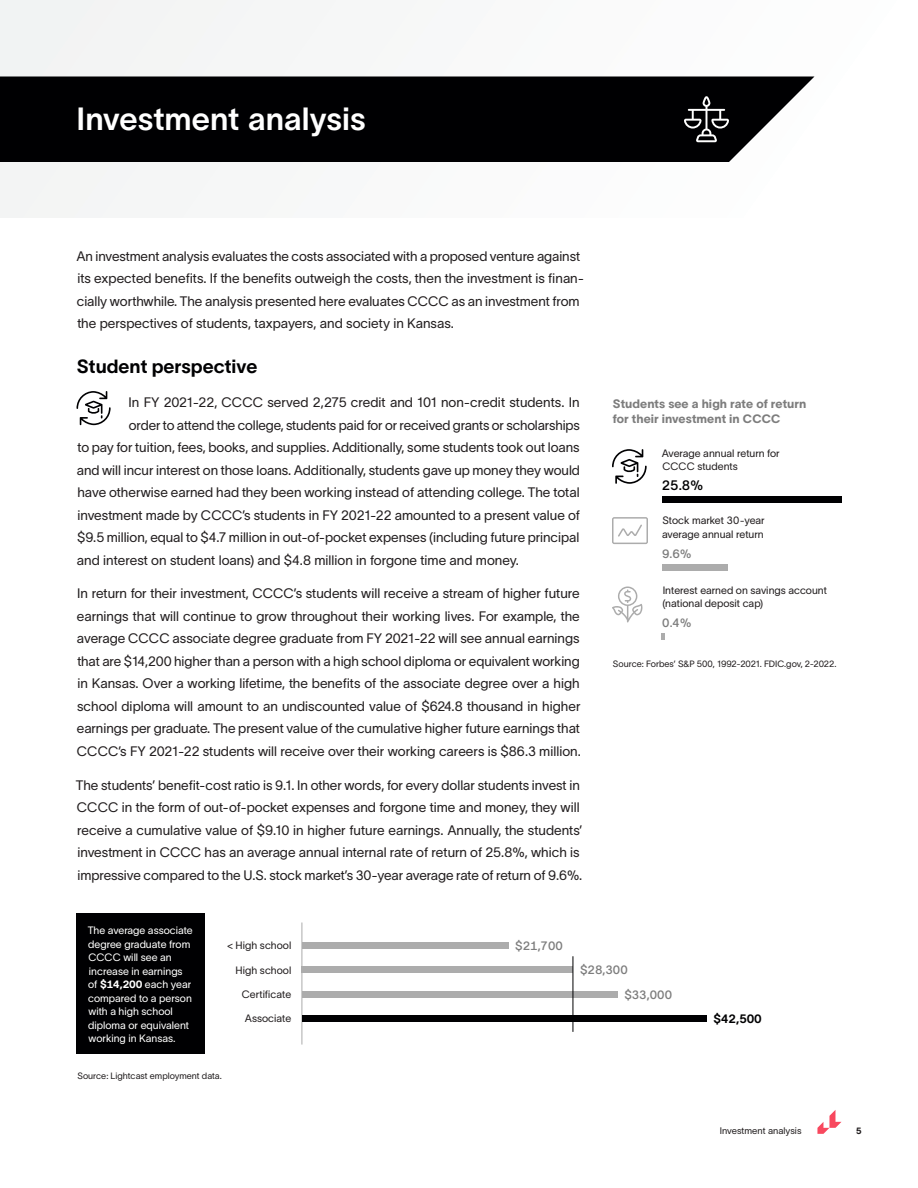
<style>
.page{position:relative;width:918px;height:1188px;background:#fff}
.page>*{position:absolute;margin:0;border:0;box-sizing:border-box;transform-origin:0 0}
.t1{font:540px "Chartwell Bars Vertical";color:#acacac;scale:.15 1}
.t2{font:460.8px "Chartwell Bars Vertical";color:#acacac;scale:.2 1}
.Heading_2_White{font:31.5px "TWK Lausanne 600";color:#fff}
.Heading_3_Secondary{font:18.75px "TWK Lausanne 700";color:#000002}
.t3{font:13.5px/22.5px "TWK Lausanne 300";letter-spacing:-.005em;color:#231f20}
.t4{font:13.5px "TWK Lausanne 500";color:#000002}
.Figure_Title{font:12px/15px "TWK Lausanne 800";letter-spacing:.005em;color:#7d7d7d}
.t5{font:12px "TWK Lausanne 500";color:#7d7d7d}
.t6{font:12px "TWK Lausanne 700";color:#000002}
.Figure_text{font:10.5px/13.5px "TWK Lausanne 300";color:#231f20}
.Figure_text-2{font:10.5px/13.5px "TWK Lausanne 300";color:#fff}
.t7{font:9.3px "TWK Lausanne 300";letter-spacing:.005em;color:#231f20}
.Figure_footnote{font:9px "TWK Lausanne 300";color:#231f20}
.t8{font:9px "TWK Lausanne 800";color:#231f20}
.s1{color:#000002}
.s2{font-family:"TWK Lausanne 800"}
</style>
<div class="page">
<svg style="left:817px;top:1110px;width:24px;height:24px"></svg>
<div style="left:0;top:0;width:918px;height:218px;background:#f9fafa"></div>
<div style="left:0;top:77px;width:814px;height:85px;background:#000002"></div>
<svg style="left:77px;top:391px;width:34px;height:34px"></svg>
<svg style="left:684px;top:96px;width:45px;height:46px;background:#373739"></svg>
<svg style="left:612px;top:586px;width:31px;height:36px"></svg>
<svg style="left:612px;top:449px;width:35px;height:35px"></svg>
<svg style="left:612px;top:517px;width:36px;height:27px"></svg>
<div style="left:76px;top:914px;width:129px;height:140px;background:#000002"></div>
<hr style="left:302px;top:922px;width:1px;height:123px;background:#acacac">
<hr style="left:573px;top:956px;width:1px;height:76px;background:#000002">
<p class="Heading_2_White" style="left:76px;top:97px;width:291px">Investment analysis</p>
<p class="t3" style="left:76px;top:244px;width:509px">An investment analysis evaluates the costs associated with a proposed venture against its expected benefits. If the benefits outweigh the costs, then the investment is finan&shy;cially worthwhile. The analysis presented here evaluates CCCC as an investment from the perspectives of students, taxpayers, and society in Kansas.</p>
<p class="Heading_3_Secondary" style="left:77px;top:354px;width:182px">Student perspective</p>
<p class="t3" style="left:129px;top:390px;width:453px">In FY 2021-22, CCCC served 2,275 credit and 101 non-credit students. In</p>
<p class="t3" style="left:129px;top:413px;width:452px">order to attend the college, students paid for or received grants or scholarships</p>
<p class="t3" style="left:77px;top:435px;width:504px">to pay for tuition, fees, books, and supplies. Additionally, some students took out loans</p>
<p class="t3" style="left:77px;top:458px;width:505px">and will incur interest on those loans. Additionally, students gave up money they would</p>
<p class="t3" style="left:77px;top:480px;width:504px">have otherwise earned had they been working instead of attending college. The total</p>
<p class="t3" style="left:77px;top:503px;width:504px">investment made by CCCC’s students in FY 2021-22 amounted to a present value of</p>
<p class="t3" style="left:77px;top:525px;width:504px">$9.5 million, equal to $4.7 million in out-of-pocket expenses (including future principal</p>
<p class="t3" style="left:77px;top:548px;width:444px">and interest on student loans) and $4.8 million in forgone time and money.</p>
<p class="t3" style="left:77px;top:581px;width:506px;text-align:justify">In return for their investment, CCCC’s students will receive a stream of higher future earnings that will continue to grow throughout their working lives. For example, the average CCCC associate degree graduate from FY 2021-22 will see annual earnings that are $14,200 higher than a person with a high school diploma or equivalent working in Kansas. Over a working lifetime, the benefits of the associate degree over a high school diploma will amount to an undiscounted value of $624.8 thousand in higher earnings per graduate. The present value of the cumulative higher future earnings that CCCC’s FY 2021-22 students will receive over their working careers is $86.3 million.</p>
<p class="t3" style="left:76px;top:773px;width:508px">The students’ benefit-cost ratio is 9.1. In other words, for every dollar students invest in CCCC in the form of out-of-pocket expenses and forgone time and money, they will receive a cumulative value of $9.10 in higher future earnings. Annually, the students’ investment in CCCC has an average annual internal rate of return of 25.8%, which is impressive compared to the U.S. stock market’s 30-year average rate of return of 9.6%.</p>
<p class="Figure_Title" style="left:613px;top:395px;width:195px">Students see a high rate of return for their investment in CCCC</p>
<p class="Figure_text" style="left:662px;top:445px;width:119px">Average annual return for<br>CCCC students</p>
<p class="t4" style="left:662px;top:476px;width:43px">25.8%</p>
<p class="t2" style="left:1103px;top:491px;width:768px;rotate:90deg"><span class="s1">52</span>+19+1</p>
<p class="Figure_text" style="left:662px;top:513px;width:104px">Stock market 30-year average annual return</p>
<p class="t5" style="left:662px;top:545px;width:31px">9.6%</p>
<p class="Figure_text" style="left:663px;top:583px;width:166px">Interest earned on savings account (national deposit cap)</p>
<p class="t5" style="left:662px;top:614px;width:31px">0.4%</p>
<p class="Figure_footnote" style="left:613px;top:658px;width:225px">Source: Forbes’ S&amp;P 500, 1992-2021. FDIC.gov, 2-2022.</p>
<p class="Figure_text-2" style="left:88px;top:923px;width:107px">The average associate degree graduate from<br>CCCC will see an increase in earnings of <span class="s2">$14,200</span> each year compared to a person with a high school diploma or equivalent working in Kansas.</p>
<p class="Figure_text" style="left:227px;top:938px;width:66px">&lt; High school</p>
<p class="Figure_text" style="left:236px;top:962px;width:57px">High school</p>
<p class="Figure_text" style="left:242px;top:987px;width:51px">Certificate</p>
<p class="Figure_text" style="left:245px;top:1011px;width:48px">Associate</p>
<p class="t5" style="left:515px;top:937px;width:49px">$21,700</p>
<p class="t1" style="left:819px;top:938px;width:587px;rotate:90deg">51+67+78+<span class="s1">100</span></p>
<p class="t5" style="left:580px;top:961px;width:49px">$28,300</p>
<p class="t5" style="left:624px;top:986px;width:49px">$33,000</p>
<p class="t6" style="left:714px;top:1010px;width:50px">$42,500</p>
<p class="Figure_footnote" style="left:77px;top:1069px;width:146px">Source: Lightcast employment data.</p>
<p class="t7" style="left:720px;top:1124px;width:83px">Investment analysis</p>
<p class="t8" style="left:856px;top:1124px;width:7px">5</p>
</div>
